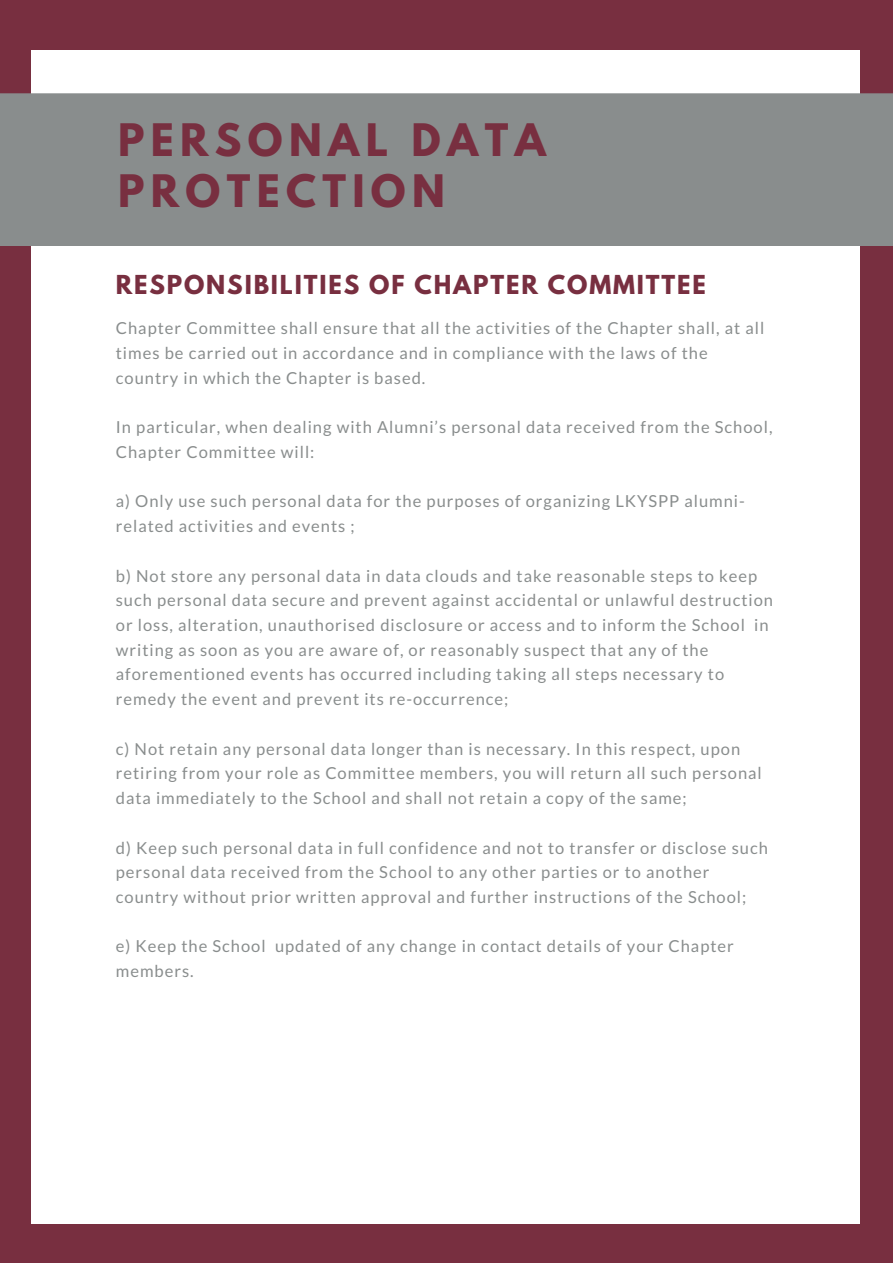
<style>
.page{position:relative;width:893px;height:1263px;background:#fff}
.page>*{position:absolute;margin:0;border:0;box-sizing:border-box;transform-origin:0 0}
.t1{font:700 39.6px/50.6px "League Spartan";letter-spacing:.16em;color:#782f40}
.t2{font:700 23.1px "League Spartan";letter-spacing:.08em;color:#782f40}
.t3{font:16.5px/24.8px "Lato";letter-spacing:.06em;color:#898d8d}
</style>
<div class="page">
<div style="left:0;top:0;width:892px;height:1262px;background:#782f40"></div>
<div style="left:31px;top:51px;width:829px;height:1173px;background:#fff"></div>
<div style="left:0;top:93px;width:892px;height:153px;background:#898d8d"></div>
<h1 class="t1" style="left:118px;top:120px;width:429px">PERSONAL DATA<br>PROTECTION</h1>
<h2 class="t2" style="left:116px;top:274px;width:591px">RESPONSIBILITIES OF CHAPTER COMMITTEE</h2>
<p class="t3" style="left:116px;top:315px;width:650px">Chapter Committee shall ensure that all the activities of the Chapter shall, at all times be carried out in accordance and in compliance with the laws of the country in which the Chapter is based.</p>
<p class="t3" style="left:116px;top:414px;width:658px">In particular, when dealing with Alumni’s personal data received from the School,<br>Chapter Committee will:</p>
<p class="t3" style="left:116px;top:488px;width:630px">a) Only use such personal data for the purposes of organizing LKYSPP alumni&shy;related activities and events ;</p>
<p class="t3" style="left:116px;top:563px;width:658px">b) Not store any personal data in data clouds and take reasonable steps to keep such personal data secure and prevent against accidental or unlawful destruction or loss, alteration, unauthorised disclosure or access and to inform the School in writing as soon as you are aware of, or reasonably suspect that any of the aforementioned events has occurred including taking all steps necessary to remedy the event and prevent its re-occurrence;</p>
<p class="t3" style="left:116px;top:736px;width:647px">c) Not retain any personal data longer than is necessary. In this respect, upon retiring from your role as Committee members, you will return all such personal data immediately to the School and shall not retain a copy of the same;</p>
<p class="t3" style="left:116px;top:835px;width:653px">d) Keep such personal data in full confidence and not to transfer or disclose such personal data received from the School to any other parties or to another country without prior written approval and further instructions of the School;</p>
<p class="t3" style="left:116px;top:934px;width:619px">e) Keep the School updated of any change in contact details of your Chapter members.</p>
</div>
